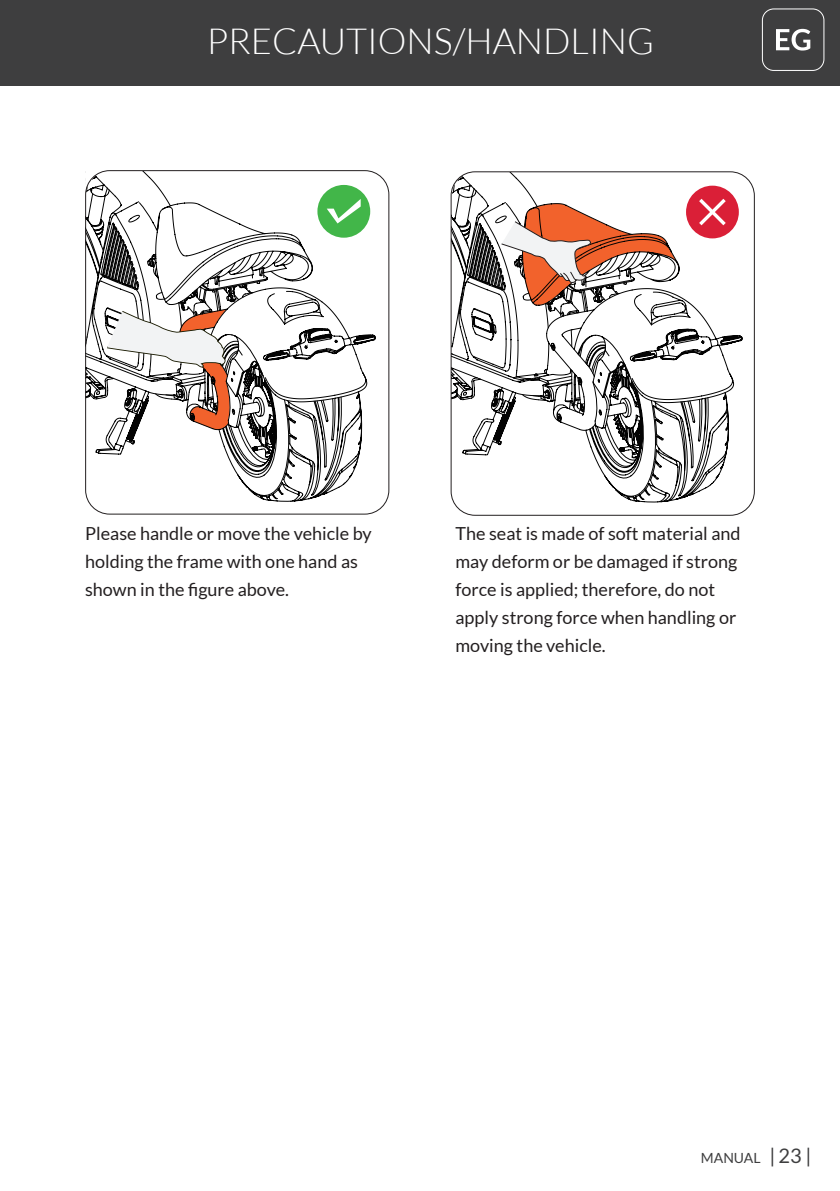
<style>
.page{position:relative;width:840px;height:1191px;background:#fff}
.page>*{position:absolute;margin:0;border:0;box-sizing:border-box;transform-origin:0 0}
.t1{font:300 36px "Lato";color:#fff}
.t2{font:18px/28px "Lato";color:#231f20}
.t3{font:14px "Lato";color:#3e3e3f}
.s1{font-size:20px}
</style>
<div class="page">
<div style="left:0;top:0;width:839px;height:85px;background:#3e3e3f"></div>
<div style="left:761px;top:9px;width:62px;height:62px;border:1px solid #fff;border-radius:11px"></div>
<svg style="left:776px;top:29px;width:33px;height:22px"></svg>
<div style="left:317px;top:185px;width:53px;height:53px;background:#42b649;border-radius:50%"></div>
<svg style="left:94px;top:220px;width:268px;height:288px"></svg>
<svg style="left:87px;top:171px;width:187px;height:273px"></svg>
<svg style="left:105px;top:309px;width:126px;height:120px"></svg>
<svg style="left:326px;top:199px;width:34px;height:24px"></svg>
<svg style="left:85px;top:171px;width:13px;height:25px"></svg>
<div style="left:85px;top:170px;width:304px;height:344px;border:1px solid #231f20;border-radius:24px"></div>
<div style="left:685px;top:186px;width:53px;height:52px;background:#da1f37;border-radius:50%"></div>
<svg style="left:462px;top:221px;width:266px;height:282px"></svg>
<svg style="left:452px;top:173px;width:188px;height:271px"></svg>
<svg style="left:500px;top:204px;width:178px;height:101px"></svg>
<svg style="left:698px;top:199px;width:27px;height:26px"></svg>
<svg style="left:452px;top:173px;width:11px;height:24px"></svg>
<div style="left:450px;top:171px;width:304px;height:345px;border:1px solid #231f20;border-radius:24px"></div>
<h1 class="t1" style="left:206px;top:22px;width:448px">PRECAUTIONS/HANDLING</h1>
<p class="t2" style="left:85px;top:519px;width:288px">Please handle or move the vehicle by holding the frame with one hand as shown in the figure above.</p>
<p class="t2" style="left:455px;top:519px;width:286px">The seat is made of soft material and may deform or be damaged if strong force is applied; therefore, do not apply strong force when handling or moving the vehicle.</p>
<p class="t3" style="left:700px;top:1149px;width:112px">MANUAL <span class="s1">| 23 |</span></p>
</div>
